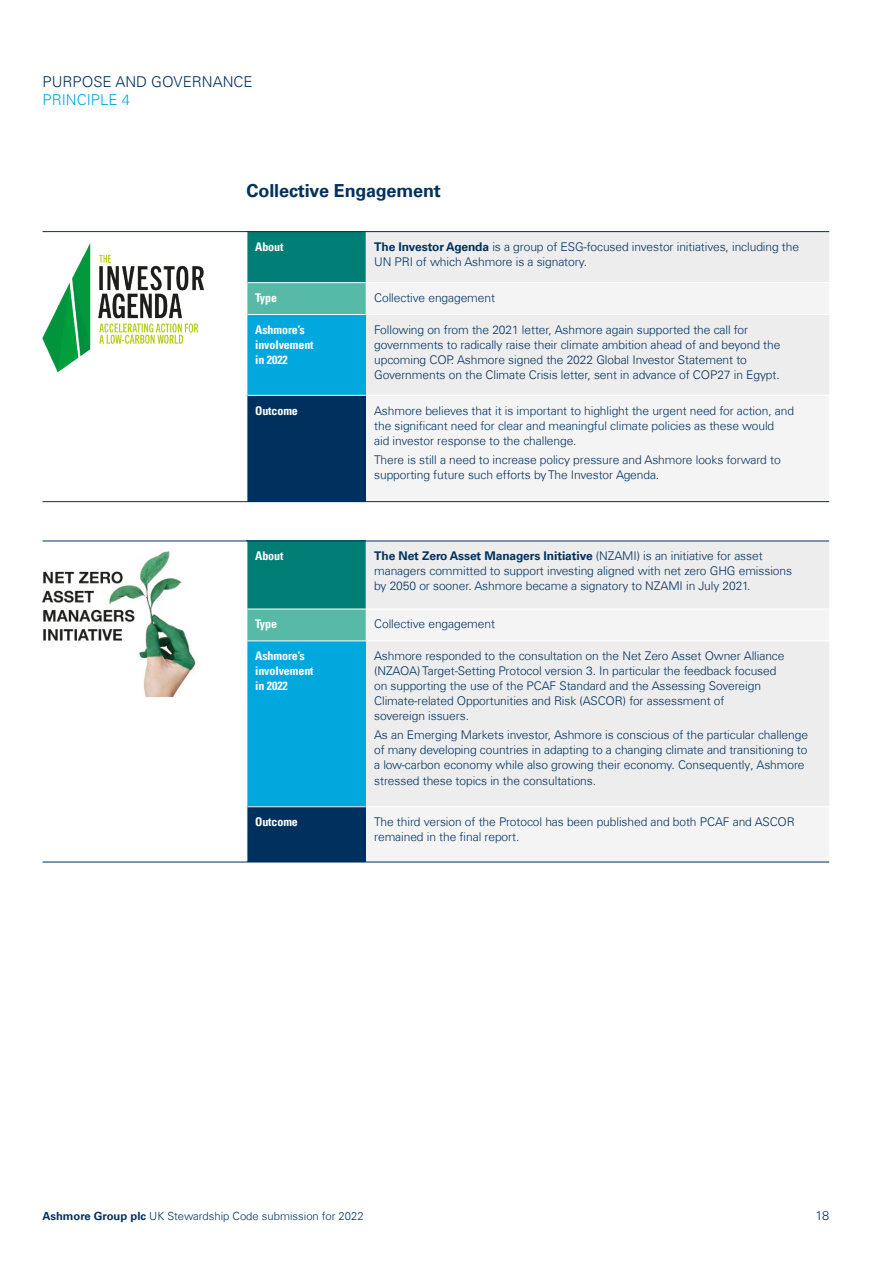
<style>
.page{position:relative;width:893px;height:1263px;background:#fff}
.page>*{position:absolute;margin:0;border:0;box-sizing:border-box;transform-origin:0 0}
.Bdy_-_9_11_25_45_Lig{font:700 18px "Univers Com 65";letter-spacing:-.005em;color:#00315e}
.t1{font:300 15px "Univers Com 45";color:#00315e}
.t2{font:300 15px "Univers Com 45";color:#00a8de}
.t3{font:300 12.75px "Univers Com 45";color:#00315e}
.Bdy_-_9_11_25_45_Lig-2{font:300 12px/15px "Univers Com 45";letter-spacing:-.005em;color:#00315e}
.Bdy_-_9_11_25_45_Lig-3{font:12px/15px "Univers Com 67 Bold Cond";letter-spacing:-.005em;color:#fff}
.t4{font:300 11.25px "Univers Com 45";color:#00315e}
.s1{font-family:"Univers Com 65";font-weight:700}
</style>
<div class="page">
<div style="left:247px;top:541px;width:119px;height:68px;background:#007e75"></div>
<div style="left:366px;top:542px;width:463px;height:66px;background:#ededed"></div>
<div style="left:247px;top:609px;width:119px;height:32px;background:#56baa6"></div>
<div style="left:366px;top:610px;width:463px;height:252px;background:#ededed"></div>
<div style="left:247px;top:641px;width:119px;height:166px;background:#00a8de"></div>
<div style="left:247px;top:807px;width:119px;height:55px;background:#00315e"></div>
<hr style="left:366px;top:862px;width:463px;height:1px;background:#00315e">
<hr style="left:247px;top:609px;width:119px;height:1px;background:#fff">
<hr style="left:247px;top:640px;width:119px;height:1px;background:#fff">
<hr style="left:366px;top:640px;width:463px;height:1px;background:#fff">
<hr style="left:247px;top:806px;width:119px;height:1px;background:#fff">
<hr style="left:366px;top:806px;width:463px;height:1px;background:#fff">
<hr style="left:247px;top:541px;width:119px;height:1px;background:#00315e">
<hr style="left:366px;top:541px;width:463px;height:1px;background:#00315e">
<hr style="left:43px;top:541px;width:204px;height:1px;background:#00315e">
<hr style="left:247px;top:862px;width:119px;height:1px;background:#00315e">
<hr style="left:43px;top:862px;width:204px;height:1px;background:#00315e">
<img style="left:42px;top:551px;width:154px;height:146px">
<div style="left:247px;top:232px;width:119px;height:51px;background:#007e75"></div>
<div style="left:366px;top:232px;width:463px;height:50px;background:#ededed"></div>
<div style="left:247px;top:283px;width:119px;height:31px;background:#56baa6"></div>
<div style="left:366px;top:284px;width:463px;height:217px;background:#f4f4f5"></div>
<div style="left:247px;top:314px;width:119px;height:81px;background:#00a8de"></div>
<div style="left:247px;top:395px;width:119px;height:107px;background:#00315e"></div>
<hr style="left:43px;top:231px;width:204px;height:1px;background:#00315e">
<hr style="left:247px;top:231px;width:119px;height:1px;background:#00315e">
<hr style="left:366px;top:231px;width:463px;height:1px;background:#00315e">
<hr style="left:366px;top:501px;width:463px;height:1px;background:#00315e">
<hr style="left:43px;top:501px;width:204px;height:1px;background:#00315e">
<hr style="left:247px;top:282px;width:119px;height:1px;background:#fff">
<hr style="left:247px;top:314px;width:119px;height:1px;background:#fff">
<hr style="left:247px;top:395px;width:119px;height:1px;background:#fff">
<hr style="left:366px;top:314px;width:463px;height:1px;background:#fff">
<hr style="left:366px;top:395px;width:463px;height:1px;background:#fff">
<img style="left:42px;top:243px;width:162px;height:130px">
<p class="t1" style="left:43px;top:73px;width:212px">PURPOSE AND GOVERNANCE</p>
<p class="t2" style="left:43px;top:91px;width:89px">PRINCIPLE 4</p>
<p class="Bdy_-_9_11_25_45_Lig" style="left:247px;top:180px;width:196px">Collective Engagement</p>
<p class="Bdy_-_9_11_25_45_Lig-3" style="left:255px;top:239px;width:30px">About</p>
<p class="Bdy_-_9_11_25_45_Lig-2" style="left:374px;top:239px;width:426px"><span class="s1">The Investor Agenda</span> is a group of ESG-focused investor initiatives, including the<br>UN PRI of which Ashmore is a signatory.</p>
<p class="Bdy_-_9_11_25_45_Lig-3" style="left:255px;top:290px;width:23px">Type</p>
<p class="Bdy_-_9_11_25_45_Lig-2" style="left:374px;top:290px;width:122px">Collective engagement</p>
<p class="Bdy_-_9_11_25_45_Lig-3" style="left:255px;top:322px;width:60px">Ashmore’s involvement in 2022</p>
<p class="Bdy_-_9_11_25_45_Lig-2" style="left:374px;top:322px;width:408px">Following on from the 2021 letter, Ashmore again supported the call for governments to radically raise their climate ambition ahead of and beyond the upcoming COP. Ashmore signed the 2022 Global Investor Statement to Governments on the Climate Crisis letter, sent in advance of COP27 in Egypt.</p>
<p class="Bdy_-_9_11_25_45_Lig-3" style="left:255px;top:403px;width:44px">Outcome</p>
<p class="Bdy_-_9_11_25_45_Lig-2" style="left:374px;top:403px;width:421px">Ashmore believes that it is important to highlight the urgent need for action, and the significant need for clear and meaningful climate policies as these would<br>aid investor response to the challenge.</p>
<p class="Bdy_-_9_11_25_45_Lig-2" style="left:374px;top:452px;width:408px">There is still a need to increase policy pressure and Ashmore looks forward to supporting future such efforts by The Investor Agenda.</p>
<p class="Bdy_-_9_11_25_45_Lig-3" style="left:255px;top:548px;width:30px">About</p>
<p class="Bdy_-_9_11_25_45_Lig-2" style="left:374px;top:548px;width:419px"><span class="s1">The Net Zero Asset Managers Initiative</span> (NZAMI) is an initiative for asset managers committed to support investing aligned with net zero GHG emissions by 2050 or sooner. Ashmore became a signatory to NZAMI in July 2021.</p>
<p class="Bdy_-_9_11_25_45_Lig-3" style="left:255px;top:616px;width:23px">Type</p>
<p class="Bdy_-_9_11_25_45_Lig-2" style="left:374px;top:616px;width:122px">Collective engagement</p>
<p class="Bdy_-_9_11_25_45_Lig-3" style="left:255px;top:648px;width:60px">Ashmore’s involvement in 2022</p>
<p class="Bdy_-_9_11_25_45_Lig-2" style="left:374px;top:648px;width:412px">Ashmore responded to the consultation on the Net Zero Asset Owner Alliance (NZAOA) Target-Setting Protocol version 3. In particular the feedback focused on supporting the use of the PCAF Standard and the Assessing Sovereign Climate-related Opportunities and Risk (ASCOR) for assessment of<br>sovereign issuers.</p>
<p class="Bdy_-_9_11_25_45_Lig-2" style="left:374px;top:728px;width:435px">As an Emerging Markets investor, Ashmore is conscious of the particular challenge of many developing countries in adapting to a changing climate and transitioning to a low-carbon economy while also growing their economy. Consequently, Ashmore stressed these topics in the consultations.</p>
<p class="Bdy_-_9_11_25_45_Lig-3" style="left:255px;top:814px;width:44px">Outcome</p>
<p class="Bdy_-_9_11_25_45_Lig-2" style="left:374px;top:814px;width:422px">The third version of the Protocol has been published and both PCAF and ASCOR remained in the final report.</p>
<p class="t4" style="left:43px;top:1209px;width:323px"><span class="s1">Ashmore Group plc</span> UK Stewardship Code submission for 2022</p>
<p class="t3" style="left:815px;top:1208px;width:15px">18</p>
</div>
